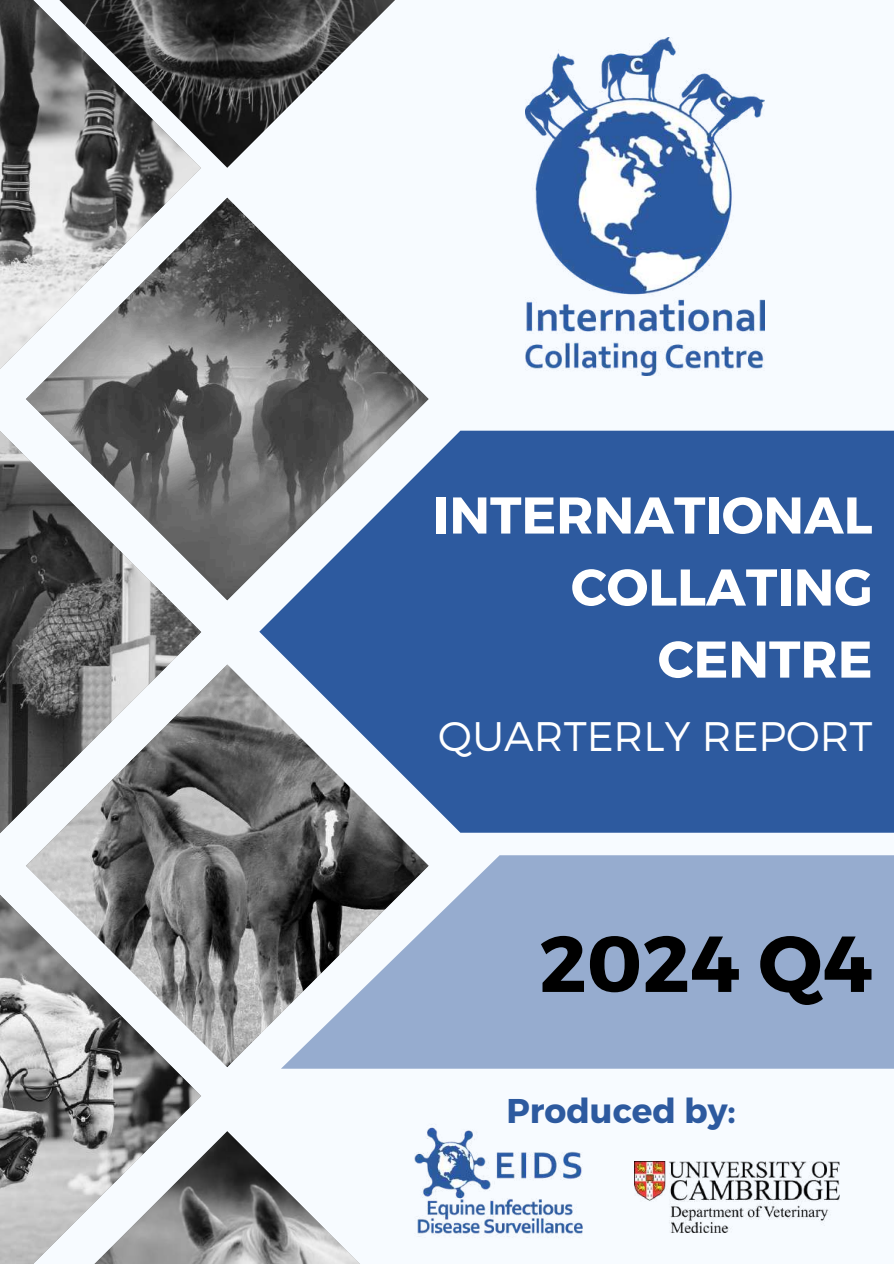
<style>
.page{position:relative;width:894px;height:1264px;background:#fff}
.page>*{position:absolute;margin:0;border:0;box-sizing:border-box;transform-origin:0 0}
.t1{font:700 79.05px "Montserrat";color:#000}
.t2{font:700 51.6px/72px "Montserrat";color:#fff;text-align:right}
.t3{font:300 41.25px "Montserrat";color:#fff}
.t4{font:700 34.35px "Montserrat";color:#2d5a9f}
</style>
<div class="page">
<div style="left:0;top:0;width:893px;height:1263px;background:#f7fbff"></div>
<img style="left:26px;top:198px;width:402px;height:402px">
<svg style="left:259px;top:430px;width:634px;height:402px;background:#3a63a1"></svg>
<img style="left:0;top:0;width:201px;height:369px">
<img style="left:0;top:430px;width:201px;height:403px">
<img style="left:26px;top:0;width:369px;height:168px">
<img style="left:201px;top:1131px;width:158px;height:132px">
<img style="left:0;top:895px;width:201px;height:368px">
<div style="left:282px;top:855px;width:611px;height:213px;background:#96accf"></div>
<img style="left:26px;top:664px;width:402px;height:403px">
<img style="left:525px;top:38px;width:239px;height:337px">
<img style="left:634px;top:1161px;width:204px;height:71px">
<img style="left:414px;top:1127px;width:169px;height:108px">
<p class="t2" style="left:433px;top:476px;width:441px">INTERNATIONAL<br>COLLATING<br>CENTRE</p>
<p class="t3" style="left:438px;top:709px;width:435px">QUARTERLY REPORT</p>
<h1 class="t1" style="left:539px;top:912px;width:335px">2024 Q4</h1>
<p class="t4" style="left:506px;top:1088px;width:231px">Produced by:</p>
</div>
